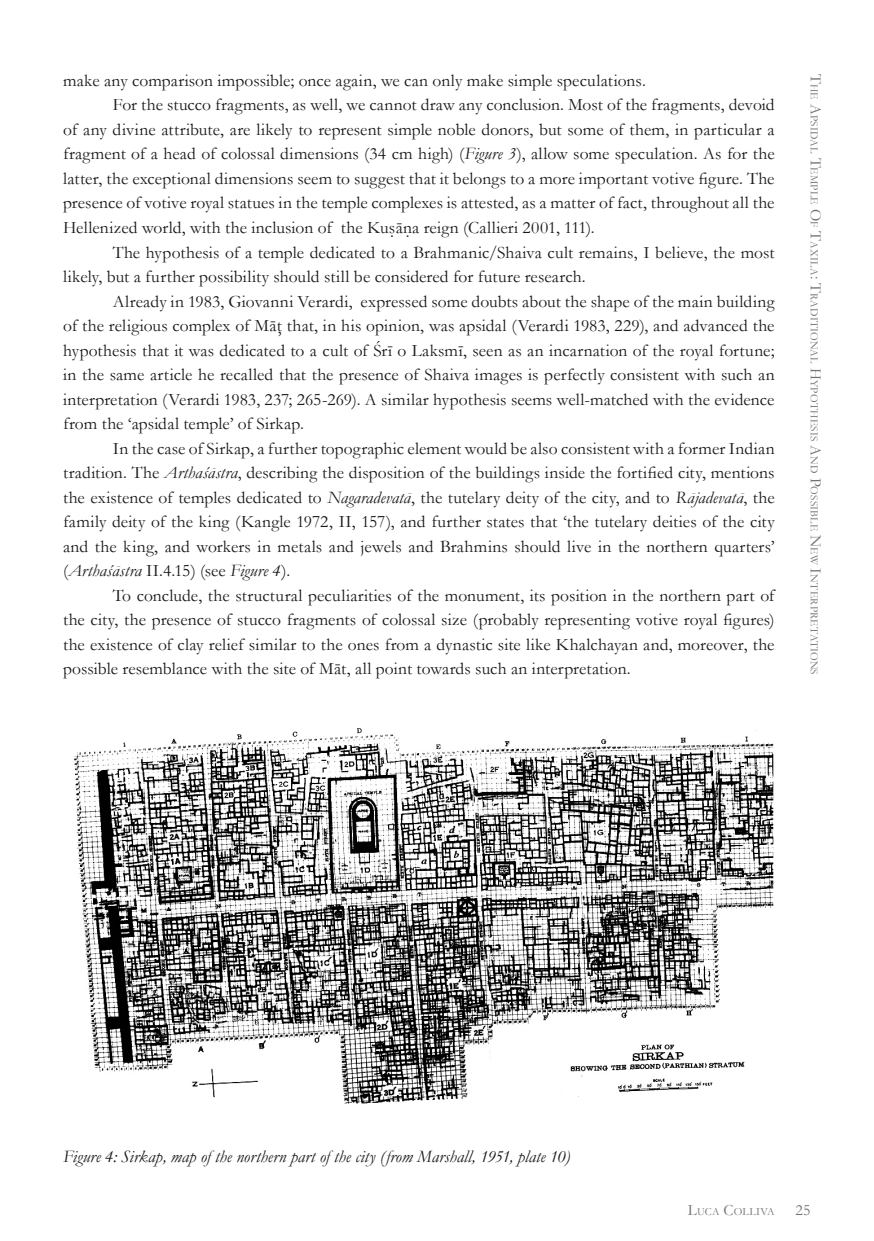
<style>
.page{position:relative;width:874px;height:1241px;background:#fff}
.page>*{position:absolute;margin:0;border:0;box-sizing:border-box;transform-origin:0 0}
.t1{font:17.5px "Garamond";letter-spacing:.005em;color:#1a171b}
.t2{font:italic 17.5px "Garamond";letter-spacing:.005em;color:#1a171b}
.t3{font:15.75px "Garamond";color:#707173}
.t4{font:11.03px "Garamond";letter-spacing:.025em;color:#707173}
.s1{font-style:italic}
.s2{font-style:normal}
.s3{font-size:15.75px}
</style>
<div class="page">
<img style="left:73px;top:728px;width:700px;height:376px">
<p class="t1" style="left:63px;top:69px;width:584px">make any comparison impossible; once again, we can only make simple speculations.</p>
<p class="t1" style="left:113px;top:93px;width:663px">For the stucco fragments, as well, we cannot draw any conclusion. Most of the fragments, devoid</p>
<p class="t1" style="left:63px;top:118px;width:712px">of any divine attribute, are likely to represent simple noble donors, but some of them, in particular a</p>
<p class="t1" style="left:63px;top:142px;width:712px">fragment of a head of colossal dimensions (34 cm high) (<span class="s1">Figure 3</span>), allow some speculation. As for the</p>
<p class="t1" style="left:63px;top:167px;width:712px">latter, the exceptional dimensions seem to suggest that it belongs to a more important votive figure. The</p>
<p class="t1" style="left:63px;top:191px;width:712px">presence of votive royal statues in the temple complexes is attested, as a matter of fact, throughout all the</p>
<p class="t1" style="left:63px;top:216px;width:533px">Hellenized world, with the inclusion of the Kus.ān.a reign (Callieri 2001, 111).</p>
<p class="t1" style="left:113px;top:240px;width:663px">The hypothesis of a temple dedicated to a Brahmanic/Shaiva cult remains, I believe, the most</p>
<p class="t1" style="left:63px;top:265px;width:524px">likely, but a further possibility should still be considered for future research.</p>
<p class="t1" style="left:113px;top:289px;width:663px">Already in 1983, Giovanni Verardi, expressed some doubts about the shape of the main building</p>
<p class="t1" style="left:63px;top:314px;width:712px">of the religious complex of Māţ that, in his opinion, was apsidal (Verardi 1983, 229), and advanced the</p>
<p class="t1" style="left:63px;top:338px;width:712px">hypothesis that it was dedicated to a cult of Śrī o Laksmī, seen as an incarnation of the royal fortune;</p>
<p class="t1" style="left:63px;top:363px;width:712px">in the same article he recalled that the presence of Shaiva images is perfectly consistent with such an</p>
<p class="t1" style="left:63px;top:387px;width:712px">interpretation (Verardi 1983, 237; 265-269). A similar hypothesis seems well-matched with the evidence</p>
<p class="t1" style="left:63px;top:412px;width:242px">from the ‘apsidal temple’ of Sirkap.</p>
<p class="t1" style="left:113px;top:436px;width:663px">In the case of Sirkap, a further topographic element would be also consistent with a former Indian</p>
<p class="t1" style="left:63px;top:461px;width:712px">tradition. The <span class="s1">Arthaśāstra</span>, describing the disposition of the buildings inside the fortified city, mentions</p>
<p class="t1" style="left:63px;top:485px;width:712px">the existence of temples dedicated to <span class="s1">Nagaradevatā</span>, the tutelary deity of the city, and to <span class="s1">Rājadevatā</span>, the</p>
<p class="t1" style="left:63px;top:510px;width:712px">family deity of the king (Kangle 1972, II, 157), and further states that ‘the tutelary deities of the city</p>
<p class="t1" style="left:63px;top:534px;width:712px">and the king, and workers in metals and jewels and Brahmins should live in the northern quarters’</p>
<p class="t2" style="left:63px;top:558px;width:228px"><span class="s2">(</span>Arthaśāstra <span class="s2">II.4.15) (see</span> Figure 4<span class="s2">).</span></p>
<p class="t1" style="left:113px;top:583px;width:663px">To conclude, the structural peculiarities of the monument, its position in the northern part of</p>
<p class="t1" style="left:63px;top:608px;width:712px">the city, the presence of stucco fragments of colossal size (probably representing votive royal figures)</p>
<p class="t1" style="left:63px;top:632px;width:712px">the existence of clay relief similar to the ones from a dynastic site like Khalchayan and, moreover, the</p>
<p class="t1" style="left:63px;top:657px;width:569px">possible resemblance with the site of Māt, all point towards such an interpretation.</p>
<p class="t4" style="left:821px;top:74px;width:601px;rotate:90deg"><span class="s3">T</span>HE <span class="s3">A</span>PSIDAL <span class="s3">T</span>EMPLE <span class="s3">O</span>F <span class="s3">T</span>AXILA<span class="s3">: T</span>RADITIONAL <span class="s3">H</span>YPOTHESIS <span class="s3">A</span>ND <span class="s3">P</span>OSSIBLE <span class="s3">N</span>EW <span class="s3">I</span>NTERPRETATIONS</p>
<p class="t2" style="left:63px;top:1144px;width:508px">Figure 4: Sirkap, map of the northern part of the city (from Marshall, 1951, plate 10)</p>
<p class="t4" style="left:687px;top:1203px;width:88px"><span class="s3">L</span>UCA <span class="s3">C</span>OLLIVA</p>
<p class="t3" style="left:795px;top:1198px;width:17px">25</p>
</div>
